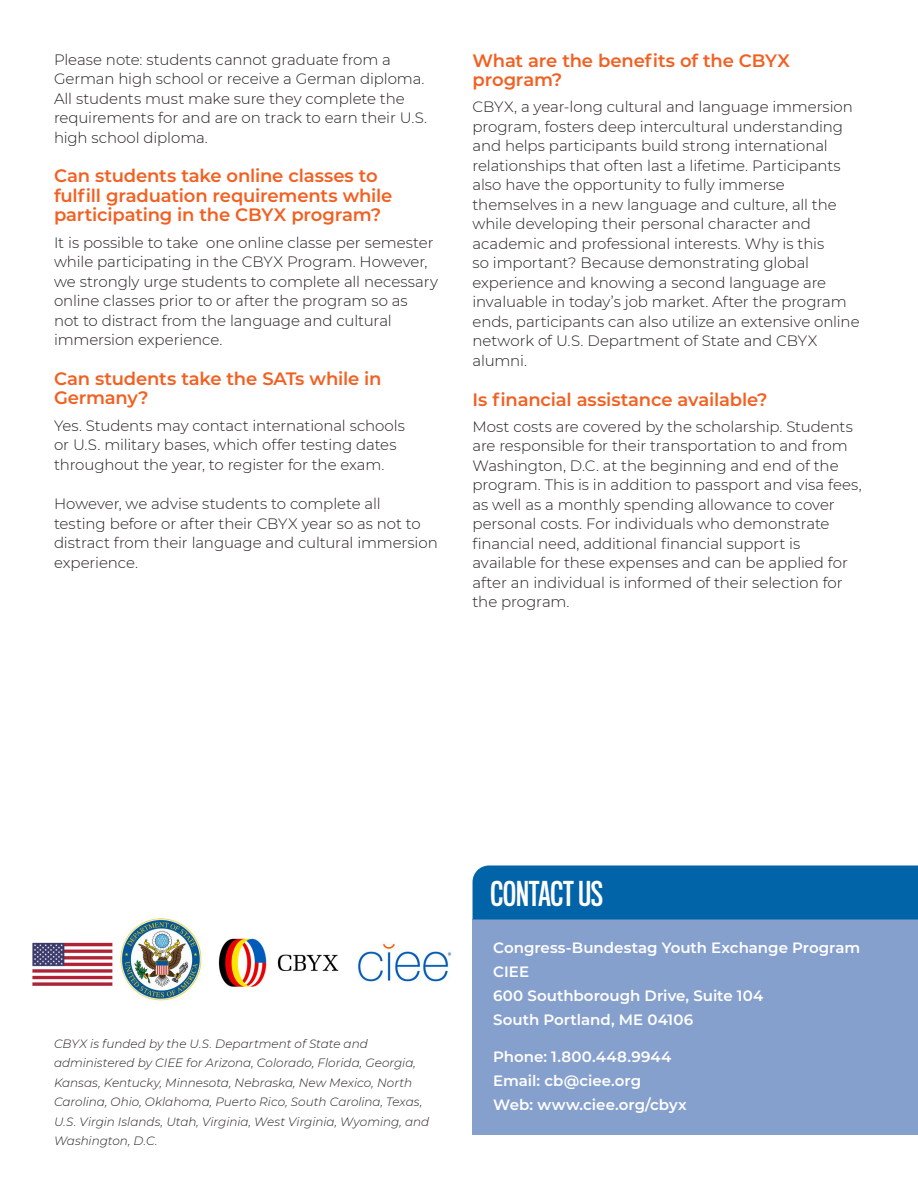
<style>
.page{position:relative;width:918px;height:1188px;background:#fff}
.page>*{position:absolute;margin:0;border:0;box-sizing:border-box;transform-origin:0 0}
.Body{font:31.5px "Titling Gothic FB Comp Standard";color:#fff}
.Body-2{font:600 18px/19.5px "Montserrat";letter-spacing:-.01em;color:#f26021}
.Body-3{font:300 15px/19.5px "Montserrat";letter-spacing:-.005em;color:#231f20}
.Body-4{font:600 15px/24px "Montserrat";color:#fff}
.Body-5{font:italic 300 12px/19.5px "Montserrat";color:#231f20}
</style>
<div class="page">
<div style="left:472px;top:919px;width:446px;height:216px;background:#86a0cd"></div>
<div style="left:473px;top:866px;width:445px;height:54px;background:#0163a8"></div>
<img style="left:32px;top:918px;width:420px;height:84px">
<p class="Body-3" style="left:54px;top:49px;width:375px">Please note: students cannot graduate from a German high school or receive a German diploma.<br>All students must make sure they complete the requirements for and are on track to earn their U.S. high school diploma.</p>
<p class="Body-2" style="left:54px;top:165px;width:340px">Can students take online classes to fulfill graduation requirements while participating in the CBYX program?</p>
<p class="Body-3" style="left:54px;top:232px;width:386px">It is possible to take one online classe per semester while participating in the CBYX Program. However, we strongly urge students to complete all necessary online classes prior to or after the program so as<br>not to distract from the language and cultural immersion experience.</p>
<p class="Body-2" style="left:54px;top:368px;width:329px">Can students take the SATs while in<br>Germany?</p>
<p class="Body-3" style="left:54px;top:415px;width:352px">Yes. Students may contact international schools or U.S. military bases, which offer testing dates throughout the year, to register for the exam.</p>
<p class="Body-3" style="left:54px;top:494px;width:385px">However, we advise students to complete all<br>testing before or after their CBYX year so as not to distract from their language and cultural immersion experience.</p>
<p class="Body-2" style="left:472px;top:50px;width:319px">What are the benefits of the CBYX program?</p>
<p class="Body-3" style="left:472px;top:97px;width:389px">CBYX, a year-long cultural and language immersion program, fosters deep intercultural understanding and helps participants build strong international relationships that often last a lifetime. Participants also have the opportunity to fully immerse themselves in a new language and culture, all the while developing their personal character and academic and professional interests. Why is this<br>so important? Because demonstrating global experience and knowing a second language are invaluable in today’s job market. After the program ends, participants can also utilize an extensive online network of U.S. Department of State and CBYX alumni.</p>
<p class="Body-2" style="left:472px;top:389px;width:297px">Is financial assistance available?</p>
<p class="Body-3" style="left:472px;top:416px;width:391px">Most costs are covered by the scholarship. Students are responsible for their transportation to and from Washington, D.C. at the beginning and end of the program. This is in addition to passport and visa fees, as well as a monthly spending allowance to cover personal costs. For individuals who demonstrate financial need, additional financial support is available for these expenses and can be applied for after an individual is informed of their selection for the program.</p>
<p class="Body-5" style="left:54px;top:1034px;width:377px">CBYX is funded by the U.S. Department of State and administered by CIEE for Arizona, Colorado, Florida, Georgia, Kansas, Kentucky, Minnesota, Nebraska, New Mexico, North Carolina, Ohio, Oklahoma, Puerto Rico, South Carolina, Texas, U.S. Virgin Islands, Utah, Virginia, West Virginia, Wyoming, and Washington, D.C.</p>
<p class="Body" style="left:491px;top:876px;width:114px">CONTACT US</p>
<p class="Body-4" style="left:493px;top:935px;width:369px">Congress-Bundestag Youth Exchange Program<br>CIEE<br>600 Southborough Drive, Suite 104<br>South Portland, ME 04106</p>
<p class="Body-4" style="left:493px;top:1044px;width:195px">Phone: 1.800.448.9944<br>Email: cb@ciee.org<br>Web: www.ciee.org/cbyx</p>
</div>
